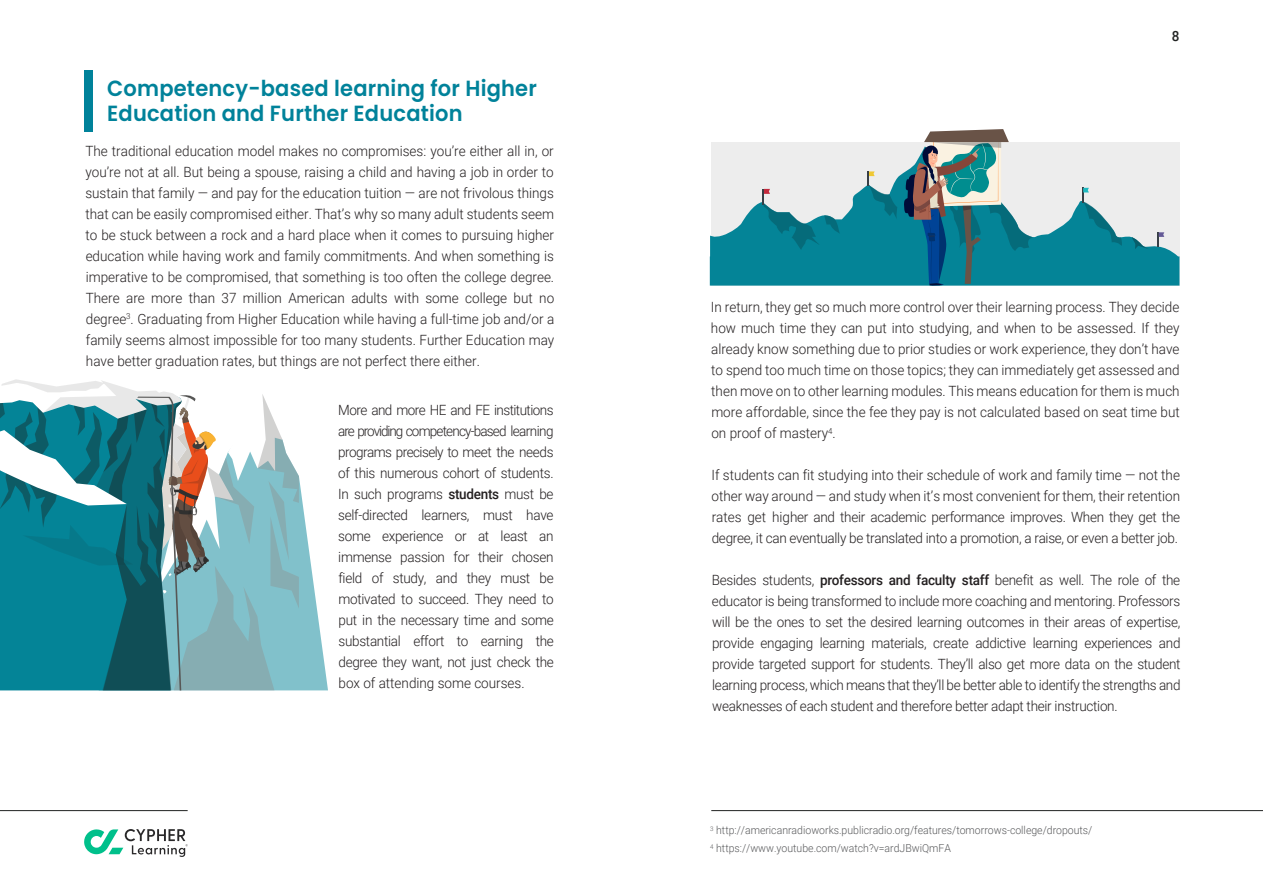
<style>
.page{position:relative;width:1263px;height:893px;background:#fff}
.page>*{position:absolute;margin:0;border:0;box-sizing:border-box;transform-origin:0 0}
.t1{font:600 21.9px/25.2px "Poppins";letter-spacing:.01em;color:#00829a;scale:.96 1}
.t2{font:300 14.1px/21px "Roboto";letter-spacing:-.01em;color:#231f20;text-align:justify;scale:.96 1}
.t3{font:500 14.1px "Roboto";color:#212322;scale:.96 1}
.t4{font:300 10.95px/18px "Roboto";color:#58595b;scale:.96 1}
.s1{font-weight:500}
</style>
<div class="page">
<div style="left:711px;top:142px;width:468px;height:144px;background:#ededed"></div>
<svg style="left:710px;top:171px;width:469px;height:115px"></svg>
<svg style="left:1131px;top:237px;width:18px;height:12px"></svg>
<svg style="left:868px;top:171px;width:29px;height:49px"></svg>
<svg style="left:1082px;top:188px;width:40px;height:58px"></svg>
<svg style="left:1157px;top:232px;width:7px;height:15px"></svg>
<svg style="left:762px;top:189px;width:78px;height:61px"></svg>
<svg style="left:904px;top:129px;width:129px;height:156px"></svg>
<svg style="left:299px;top:477px;width:29px;height:213px"></svg>
<svg style="left:0;top:379px;width:299px;height:311px"></svg>
<hr style="left:711px;top:810px;width:552px;height:1px;background:#212322">
<div style="left:85px;top:71px;width:8px;height:61px;background:#00829a"></div>
<hr style="left:0;top:810px;width:188px;height:1px;background:#212322">
<svg style="left:84px;top:829px;width:104px;height:28px"></svg>
<h1 class="t1" style="left:107px;top:76px;width:449px">Competency-based learning for Higher<br>Education and Further Education</h1>
<p class="t2" style="left:85px;top:140px;width:490px">The traditional education model makes no compromises: you’re either all in, or you’re not at all. But being a spouse, raising a child and having a job in order to sustain that family — and pay for the education tuition — are not frivolous things that can be easily compromised either. That’s why so many adult students seem to be stuck between a rock and a hard place when it comes to pursuing higher education while having work and family commitments. And when something is imperative to be compromised, that something is too often the college degree.<br>There are more than 37 million American adults with some college but no degree<sup>3</sup>. Graduating from Higher Education while having a full-time job and/or a family seems almost impossible for too many students. Further Education may have better graduation rates, but things are not perfect there either.</p>
<p class="t2" style="left:338px;top:399px;width:226px">More and more HE and FE institutions are providing competency-based learning programs precisely to meet the needs of this numerous cohort of students.<br>In such programs <span class="s1">students</span> must be self-directed learners, must have some experience or at least an immense passion for their chosen field of study, and they must be motivated to succeed. They need to put in the necessary time and some substantial effort to earning the degree they want, not just check the box of attending some courses.</p>
<p class="t3" style="left:1172px;top:26px;width:9px">8</p>
<p class="t2" style="left:711px;top:296px;width:490px">In return, they get so much more control over their learning process. They decide how much time they can put into studying, and when to be assessed. If they already know something due to prior studies or work experience, they don’t have to spend too much time on those topics; they can immediately get assessed and then move on to other learning modules. This means education for them is much more affordable, since the fee they pay is not calculated based on seat time but on proof of mastery<sup>4</sup>.</p>
<p class="t2" style="left:711px;top:464px;width:490px">If students can fit studying into their schedule of work and family time — not the other way around — and study when it’s most convenient for them, their retention rates get higher and their academic performance improves. When they get the degree, it can eventually be translated into a promotion, a raise, or even a better job.</p>
<p class="t2" style="left:712px;top:569px;width:490px">Besides students, <span class="s1">professors and faculty staff</span> benefit as well. The role of the educator is being transformed to include more coaching and mentoring. Professors will be the ones to set the desired learning outcomes in their areas of expertise, provide engaging learning materials, create addictive learning experiences and provide targeted support for students. They’ll also get more data on the student learning process, which means that they’ll be better able to identify the strengths and weaknesses of each student and therefore better adapt their instruction.</p>
<p class="t4" style="left:710px;top:821px;width:400px"><sup>3</sup> http://americanradioworks.publicradio.org/features/tomorrows-college/dropouts/<br><sup>4</sup> https://www.youtube.com/watch?v=ardJBwiQmFA</p>
</div>
